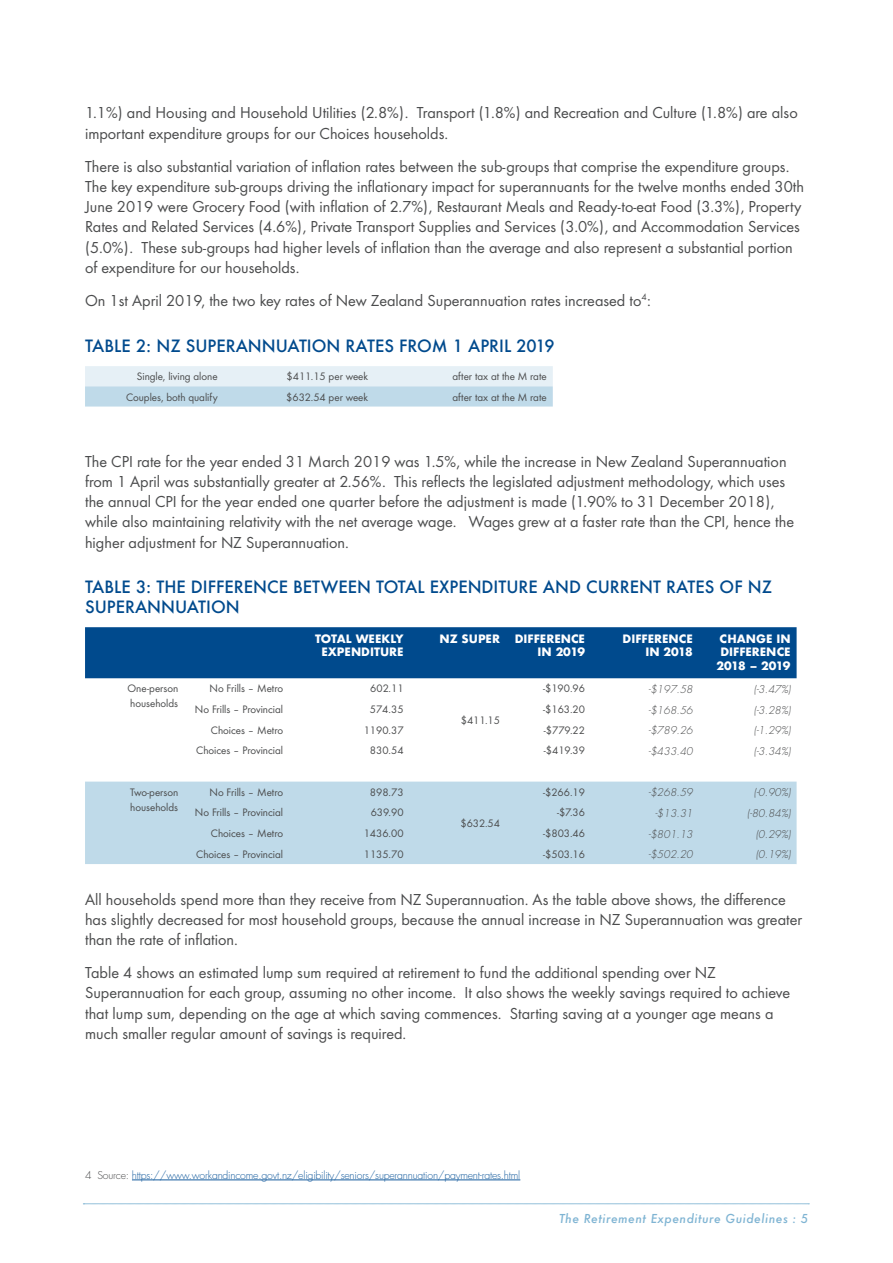
<style>
.page{position:relative;width:893px;height:1263px;background:#fff}
.page>*{position:absolute;margin:0;border:0;box-sizing:border-box;transform-origin:0 0}
.Body{font:16.5px/20.2px "Futura Boo";color:#4b4c4d}
.Sub_heading{font:500 16.5px/19.8px "Futura";color:#004a8d}
.t1{font:italic 500 12px "Futura";letter-spacing:.04em;color:#7fb4d3}
.Table_text{font:11.25px/15px "Futura Boo";color:#4b4c4d}
.Table_text-2{font:700 11.25px/13.5px "Futura";color:#fff;text-align:right}
.Table_text-3{font:700 11.25px "Futura";letter-spacing:-.05em;color:#fff}
.Table_text-4{font:italic 300 10.5px "Futura Std";color:#4b4c4d}
.Footnotes{font:300 10.5px "Futura Std";letter-spacing:-.02em;color:#175d9e}
.s1{color:#4b4c4d}
</style>
<div class="page">
<svg style="left:83px;top:1203px;width:726px;height:1px"></svg>
<svg style="left:85px;top:366px;width:468px;height:41px;background:#d3e5ef"></svg>
<div style="left:85px;top:627px;width:712px;height:51px;background:#004a8d"></div>
<div style="left:85px;top:782px;width:712px;height:82px;background:#bfdae9"></div>
<hr style="left:132px;top:1179px;width:388px;height:1px;background:#175d9e">
<p class="Body" style="left:85px;top:103px;width:714px">1.1%) and Housing and Household Utilities (2.8%). Transport (1.8%) and Recreation and Culture (1.8%) are also important expenditure groups for our Choices households.</p>
<p class="Body" style="left:85px;top:156px;width:721px">There is also substantial variation of inflation rates between the sub-groups that comprise the expenditure groups.<br>The key expenditure sub-groups driving the inflationary impact for superannuants for the twelve months ended 30th June 2019 were Grocery Food (with inflation of 2.7%), Restaurant Meals and Ready-to-eat Food (3.3%), Property Rates and Related Services (4.6%), Private Transport Supplies and Services (3.0%), and Accommodation Services (5.0%). These sub-groups had higher levels of inflation than the average and also represent a substantial portion of expenditure for our households.</p>
<p class="Body" style="left:85px;top:290px;width:567px">On 1st April 2019, the two key rates of New Zealand Superannuation rates increased to<sup>4</sup>:</p>
<p class="Sub_heading" style="left:85px;top:335px;width:471px">TABLE 2: NZ SUPERANNUATION RATES FROM 1 APRIL 2019</p>
<p class="Table_text" style="left:137px;top:369px;width:82px">Single, living alone</p>
<p class="Table_text" style="left:287px;top:369px;width:83px">$411.15 per week</p>
<p class="Table_text" style="left:453px;top:369px;width:96px">after tax at the M rate</p>
<p class="Table_text" style="left:126px;top:389px;width:93px">Couples, both qualify</p>
<p class="Table_text" style="left:286px;top:389px;width:83px">$632.54 per week</p>
<p class="Table_text" style="left:453px;top:389px;width:96px">after tax at the M rate</p>
<p class="Body" style="left:85px;top:451px;width:711px">The CPI rate for the year ended 31 March 2019 was 1.5%, while the increase in New Zealand Superannuation from 1 April was substantially greater at 2.56%. This reflects the legislated adjustment methodology, which uses the annual CPI for the year ended one quarter before the adjustment is made (1.90% to 31 December 2018), while also maintaining relativity with the net average wage. Wages grew at a faster rate than the CPI, hence the higher adjustment for NZ Superannuation.</p>
<p class="Sub_heading" style="left:85px;top:577px;width:688px">TABLE 3: THE DIFFERENCE BETWEEN TOTAL EXPENDITURE AND CURRENT RATES OF NZ<br>SUPERANNUATION</p>
<p class="Table_text-2" style="left:315px;top:631px;width:90px;text-align:center">TOTAL WEEKLY<br>EXPENDITURE</p>
<p class="Table_text-2" style="left:439px;top:631px;width:62px">NZ SUPER</p>
<p class="Table_text-2" style="left:515px;top:631px;width:72px">DIFFERENCE<br>IN 2019</p>
<p class="Table_text-2" style="left:622px;top:631px;width:72px">DIFFERENCE<br>IN 2018</p>
<p class="Table_text-2" style="left:720px;top:631px;width:73px;text-align:left">CHANGE IN<br>DIFFERENCE</p>
<p class="Table_text-3" style="left:716px;top:657px;width:76px">2018 – 2019</p>
<p class="Table_text" style="left:128px;top:681px;width:52px">One-person households</p>
<p class="Table_text" style="left:210px;top:681px;width:75px">No Frills – Metro</p>
<p class="Table_text" style="left:370px;top:681px;width:35px">602.11</p>
<p class="Table_text" style="left:461px;top:712px;width:41px">$411.15</p>
<p class="Table_text" style="left:543px;top:681px;width:43px">-$190.96</p>
<p class="Table_text-4" style="left:648px;top:683px;width:46px">-$197.58</p>
<p class="Table_text-4" style="left:754px;top:683px;width:38px">(-3.47%)</p>
<p class="Table_text" style="left:195px;top:702px;width:90px">No Frills – Provincial</p>
<p class="Table_text" style="left:370px;top:702px;width:35px">574.35</p>
<p class="Table_text" style="left:543px;top:702px;width:43px">-$163.20</p>
<p class="Table_text-4" style="left:648px;top:703px;width:46px">-$168.56</p>
<p class="Table_text-4" style="left:754px;top:703px;width:38px">(-3.28%)</p>
<p class="Table_text" style="left:211px;top:722px;width:74px">Choices – Metro</p>
<p class="Table_text" style="left:364px;top:722px;width:41px">1190.37</p>
<p class="Table_text" style="left:544px;top:722px;width:43px">-$779.22</p>
<p class="Table_text-4" style="left:648px;top:724px;width:46px">-$789.26</p>
<p class="Table_text-4" style="left:754px;top:724px;width:38px">(-1.29%)</p>
<p class="Table_text" style="left:196px;top:743px;width:88px">Choices – Provincial</p>
<p class="Table_text" style="left:370px;top:743px;width:35px">830.54</p>
<p class="Table_text" style="left:544px;top:743px;width:43px">-$419.39</p>
<p class="Table_text-4" style="left:648px;top:745px;width:46px">-$433.40</p>
<p class="Table_text-4" style="left:754px;top:745px;width:38px">(-3.34%)</p>
<p class="Table_text" style="left:543px;top:784px;width:43px">-$266.19</p>
<p class="Table_text-4" style="left:648px;top:786px;width:46px">-$268.59</p>
<p class="Table_text-4" style="left:754px;top:786px;width:38px">(-0.90%)</p>
<p class="Table_text" style="left:130px;top:784px;width:50px">Two-person households</p>
<p class="Table_text" style="left:210px;top:784px;width:75px">No Frills – Metro</p>
<p class="Table_text" style="left:370px;top:784px;width:35px">898.73</p>
<p class="Table_text" style="left:195px;top:805px;width:90px">No Frills – Provincial</p>
<p class="Table_text" style="left:371px;top:805px;width:34px">639.90</p>
<p class="Table_text" style="left:557px;top:805px;width:30px">-$7.36</p>
<p class="Table_text-4" style="left:655px;top:807px;width:39px">-$13.31</p>
<p class="Table_text-4" style="left:747px;top:807px;width:45px">(-80.84%)</p>
<p class="Table_text" style="left:211px;top:826px;width:74px">Choices – Metro</p>
<p class="Table_text" style="left:364px;top:826px;width:41px">1436.00</p>
<p class="Table_text" style="left:543px;top:826px;width:43px">-$803.46</p>
<p class="Table_text-4" style="left:648px;top:827px;width:46px">-$801.13</p>
<p class="Table_text-4" style="left:756px;top:827px;width:36px">(0.29%)</p>
<p class="Table_text" style="left:196px;top:846px;width:88px">Choices – Provincial</p>
<p class="Table_text" style="left:364px;top:846px;width:41px">1135.70</p>
<p class="Table_text" style="left:543px;top:846px;width:43px">-$503.16</p>
<p class="Table_text-4" style="left:648px;top:848px;width:46px">-$502.20</p>
<p class="Table_text-4" style="left:756px;top:848px;width:36px">(0.19%)</p>
<p class="Body" style="left:85px;top:889px;width:719px">All households spend more than they receive from NZ Superannuation. As the table above shows, the difference has slightly decreased for most household groups, because the annual increase in NZ Superannuation was greater than the rate of inflation.</p>
<p class="Body" style="left:85px;top:962px;width:706px">Table 4 shows an estimated lump sum required at retirement to fund the additional spending over NZ Superannuation for each group, assuming no other income. It also shows the weekly savings required to achieve that lump sum, depending on the age at which saving commences. Starting saving at a younger age means a much smaller regular amount of savings is required.</p>
<p class="Table_text" style="left:460px;top:816px;width:41px">$632.54</p>
<p class="Footnotes" style="left:85px;top:1168px;width:437px"><span class="s1">4 Source:</span> https://www.workandincome.govt.nz/eligibility/seniors/superannuation/payment-rates.html</p>
<p class="t1" style="left:559px;top:1210px;width:251px">The Retirement Expenditure Guidelines : 5</p>
</div>
